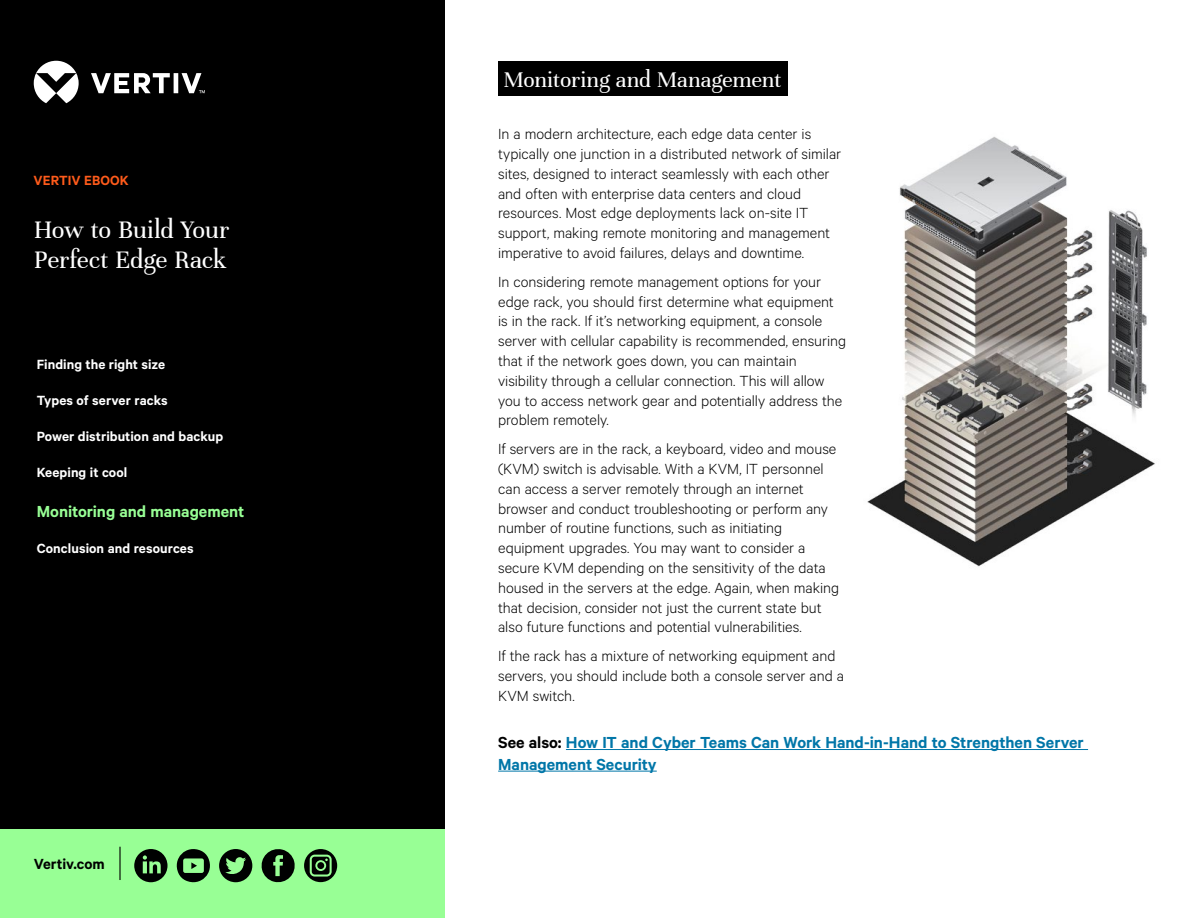
<style>
.page{position:relative;width:1188px;height:918px;background:#fff}
.page>*{position:absolute;margin:0;border:0;box-sizing:border-box;transform-origin:0 0}
.t1{font:27px/30px "Unna";letter-spacing:-.01em;color:#fff}
.t2{font:24px "Unna";letter-spacing:-.01em;color:#fff}
.t3{font:600 18px/21.6px "Calibre";color:#0076a8}
.t4{font:600 18px "Calibre";color:#98ff95}
.t5{font:300 16.5px/19.8px "Calibre";color:#000}
.t6{font:600 16.5px "Calibre";color:#000}
.t7{font:600 15px "Calibre";letter-spacing:.005em;color:#fff}
.t8{font:600 15px "Calibre";letter-spacing:.005em;color:#fe5b1b}
.s1{color:#000}
</style>
<div class="page">
<div style="left:0;top:0;width:444px;height:918px;background:#000"></div>
<div style="left:0;top:830px;width:445px;height:88px;background:#98ff95"></div>
<hr style="left:119px;top:847px;width:2px;height:33px;background:#000">
<img style="left:867px;top:136px;width:288px;height:431px">
<div style="left:498px;top:61px;width:289px;height:35px;background:#000"></div>
<hr style="left:566px;top:749px;width:522px;height:1px;background:#0076a8">
<hr style="left:498px;top:771px;width:159px;height:1px;background:#0076a8">
<svg style="left:34px;top:61px;width:171px;height:42px"></svg>
<svg style="left:134px;top:849px;width:34px;height:33px"></svg>
<svg style="left:177px;top:849px;width:33px;height:34px"></svg>
<svg style="left:219px;top:849px;width:33px;height:33px"></svg>
<svg style="left:262px;top:849px;width:33px;height:33px"></svg>
<svg style="left:304px;top:849px;width:33px;height:33px"></svg>
<p class="t8" style="left:34px;top:172px;width:97px">VERTIV EBOOK</p>
<h1 class="t1" style="left:34px;top:215px;width:197px">How to Build Your<br>Perfect Edge Rack</h1>
<p class="t7" style="left:37px;top:356px;width:130px">Finding the right size</p>
<p class="t7" style="left:37px;top:392px;width:132px">Types of server racks</p>
<p class="t7" style="left:37px;top:428px;width:188px">Power distribution and backup</p>
<p class="t7" style="left:37px;top:464px;width:92px">Keeping it cool</p>
<p class="t4" style="left:37px;top:501px;width:209px">Monitoring and management</p>
<p class="t7" style="left:37px;top:539px;width:158px">Conclusion and resources</p>
<p class="t6" style="left:34px;top:854px;width:73px">Vertiv.com</p>
<h2 class="t2" style="left:504px;top:65px;width:279px">Monitoring and Management</h2>
<p class="t5" style="left:498px;top:123px;width:345px">In a modern architecture, each edge data center is typically one junction in a distributed network of similar sites, designed to interact seamlessly with each other and often with enterprise data centers and cloud resources. Most edge deployments lack on-site IT support, making remote monitoring and management imperative to avoid failures, delays and downtime.</p>
<p class="t5" style="left:498px;top:271px;width:349px">In considering remote management options for your edge rack, you should first determine what equipment is in the rack. If it’s networking equipment, a console server with cellular capability is recommended, ensuring that if the network goes down, you can maintain visibility through a cellular connection. This will allow you to access network gear and potentially address the problem remotely.</p>
<p class="t5" style="left:498px;top:438px;width:342px">If servers are in the rack, a keyboard, video and mouse (KVM) switch is advisable. With a KVM, IT personnel can access a server remotely through an internet browser and conduct troubleshooting or perform any number of routine functions, such as initiating equipment upgrades. You may want to consider a secure KVM depending on the sensitivity of the data housed in the servers at the edge. Again, when making that decision, consider not just the current state but also future functions and potential vulnerabilities.</p>
<p class="t5" style="left:498px;top:645px;width:347px">If the rack has a mixture of networking equipment and servers, you should include both a console server and a<br>KVM switch.</p>
<p class="t3" style="left:498px;top:731px;width:587px"><span class="s1">See also:</span> How IT and Cyber Teams Can Work Hand-in-Hand to Strengthen Server<br>Management Security</p>
</div>
